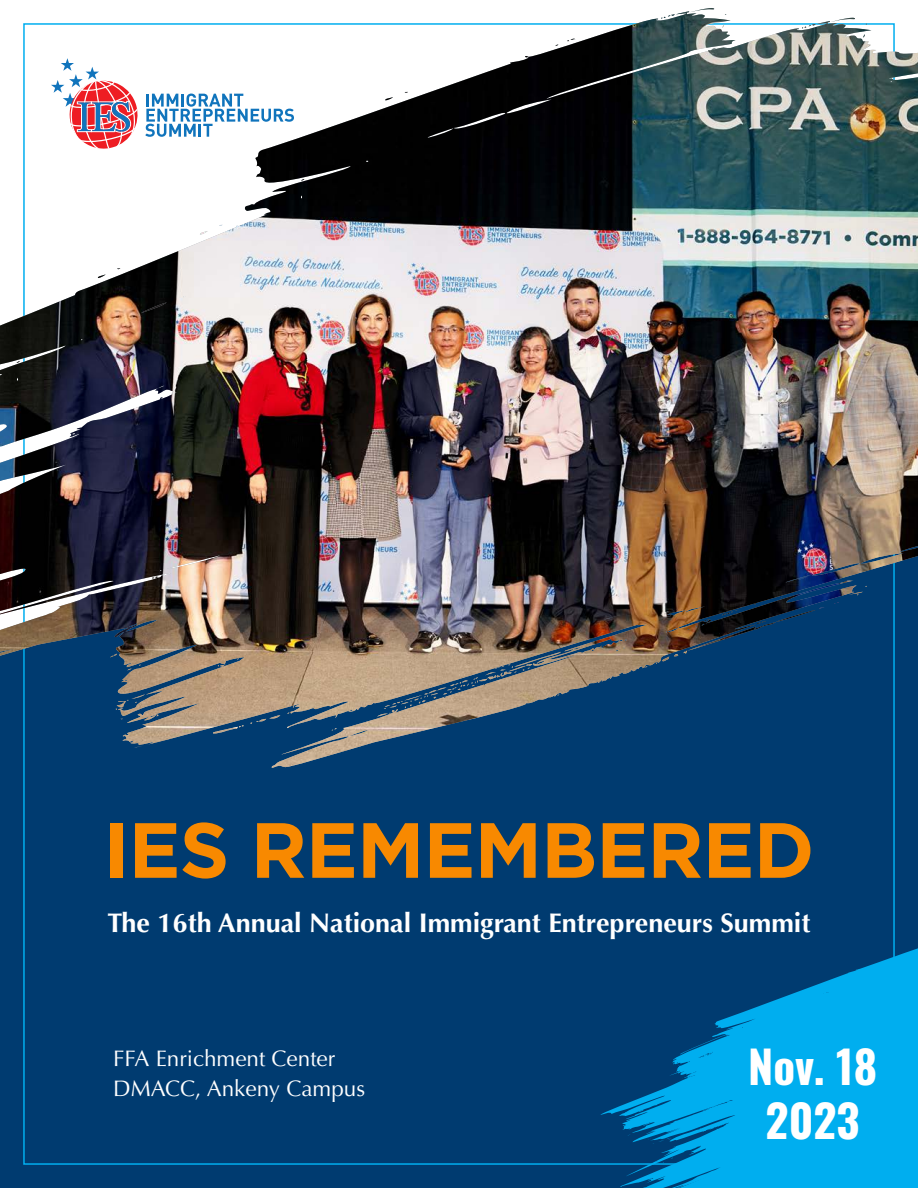
<style>
.page{position:relative;width:918px;height:1188px;background:#fff}
.page>*{position:absolute;margin:0;border:0;box-sizing:border-box;transform-origin:0 0}
.t1{font:700 78px "Gotham";letter-spacing:-.015em;color:#f88900}
.t2{font:700 45px "Oswald";color:#fff}
.t3{font:700 27px "Optima LT Std";color:#fff}
.t4{font:22.5px "Optima LT Std";color:#fff}
</style>
<div class="page">
<div style="left:0;top:772px;width:918px;height:416px;background:#003b70"></div>
<svg style="left:582px;top:917px;width:336px;height:271px;fill:#003b70"></svg>
<img style="left:0;top:8px;width:918px;height:764px">
<img style="left:0;top:8px;width:714px;height:648px">
<div style="left:679px;top:1089px;width:239px;height:99px;background:#00aeef"></div>
<p class="t1" style="left:103px;top:798px;width:713px">IES REMEMBERED</p>
<p class="t3" style="left:108px;top:907px;width:704px">The 16th Annual National Immigrant Entrepreneurs Summit</p>
<p class="t4" style="left:113px;top:1045px;width:224px">FFA Enrichment Center</p>
<p class="t4" style="left:113px;top:1075px;width:253px">DMACC, Ankeny Campus</p>
<p class="t2" style="left:748px;top:1043px;width:131px">Nov. 18</p>
<p class="t2" style="left:766px;top:1097px;width:96px">2023</p>
</div>
